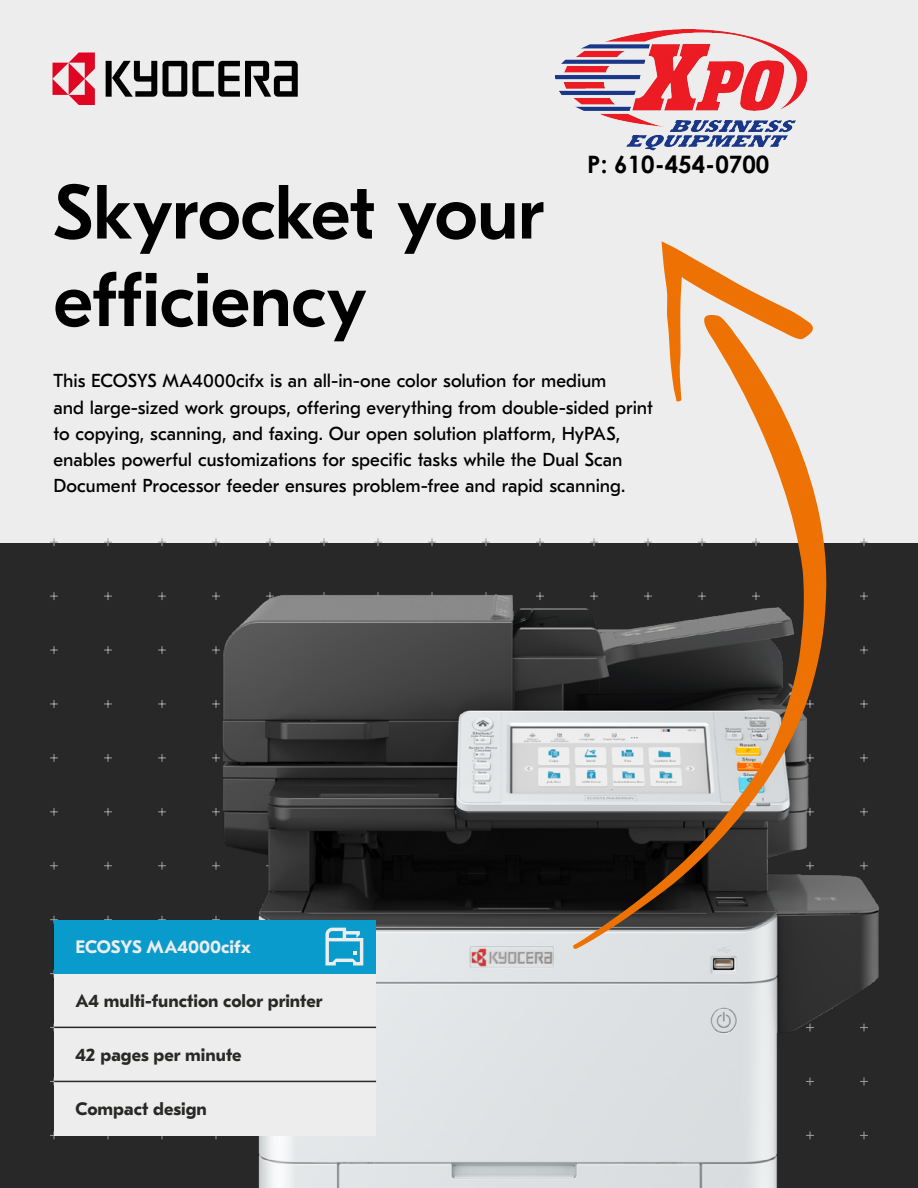
<style>
.page{position:relative;width:918px;height:1188px;background:#ededed}
.page>*{position:absolute;margin:0;border:0;box-sizing:border-box;transform-origin:0 0}
.t1{font:500 76.5px/87.4px "GT Eesti Pro Display";letter-spacing:-.01em;color:#000}
.t2{font:700 24px "Century Gothic";color:#000}
.t3{font:18.75px/26.2px "GT Eesti Pro Text";color:#000}
.t4{font:700 18px "GT Eesti Pro Text";color:#282827}
.t5{font:700 18px "GT Eesti Pro Text";color:#ededed}
</style>
<div class="page">
<div style="left:0;top:543px;width:918px;height:645px;background:#282828"></div>
<svg style="left:193px;top:61px;width:105px;height:36px"></svg>
<svg style="left:163px;top:61px;width:24px;height:36px"></svg>
<svg style="left:106px;top:61px;width:51px;height:36px"></svg>
<svg style="left:53px;top:53px;width:42px;height:52px"></svg>
<img style="left:174px;top:592px;width:705px;height:596px">
<svg style="left:573px;top:401px;width:263px;height:548px"></svg>
<svg style="left:662px;top:241px;width:151px;height:160px"></svg>
<div style="left:54px;top:1081px;width:322px;height:54px;background:#ededed"></div>
<div style="left:54px;top:1027px;width:322px;height:54px;background:#ededed"></div>
<div style="left:54px;top:973px;width:322px;height:54px;background:#ededed"></div>
<div style="left:54px;top:920px;width:322px;height:53px;background:#0a9bcd"></div>
<hr style="left:54px;top:1027px;width:322px;height:1px;background:#282827">
<hr style="left:54px;top:1081px;width:322px;height:1px;background:#282827">
<svg style="left:325px;top:928px;width:38px;height:37px"></svg>
<img style="left:556px;top:29px;width:251px;height:122px">
<p class="t2" style="left:587px;top:146px;width:183px">P: 610-454-0700</p>
<h1 class="t1" style="left:53px;top:171px;width:492px">Skyrocket your efficiency</h1>
<p class="t3" style="left:53px;top:368px;width:601px">This ECOSYS MA4000cifx is an all-in-one color solution for medium<br>and large-sized work groups, offering everything from double-sided print to copying, scanning, and faxing. Our open solution platform, HyPAS, enables powerful customizations for specific tasks while the Dual Scan Document Processor feeder ensures problem-free and rapid scanning.</p>
<p class="t5" style="left:75px;top:937px;width:177px">ECOSYS MA4000cifx</p>
<p class="t4" style="left:75px;top:991px;width:249px">A4 multi-function color printer</p>
<p class="t4" style="left:75px;top:1045px;width:168px">42 pages per minute</p>
<p class="t4" style="left:75px;top:1099px;width:133px">Compact design</p>
</div>
